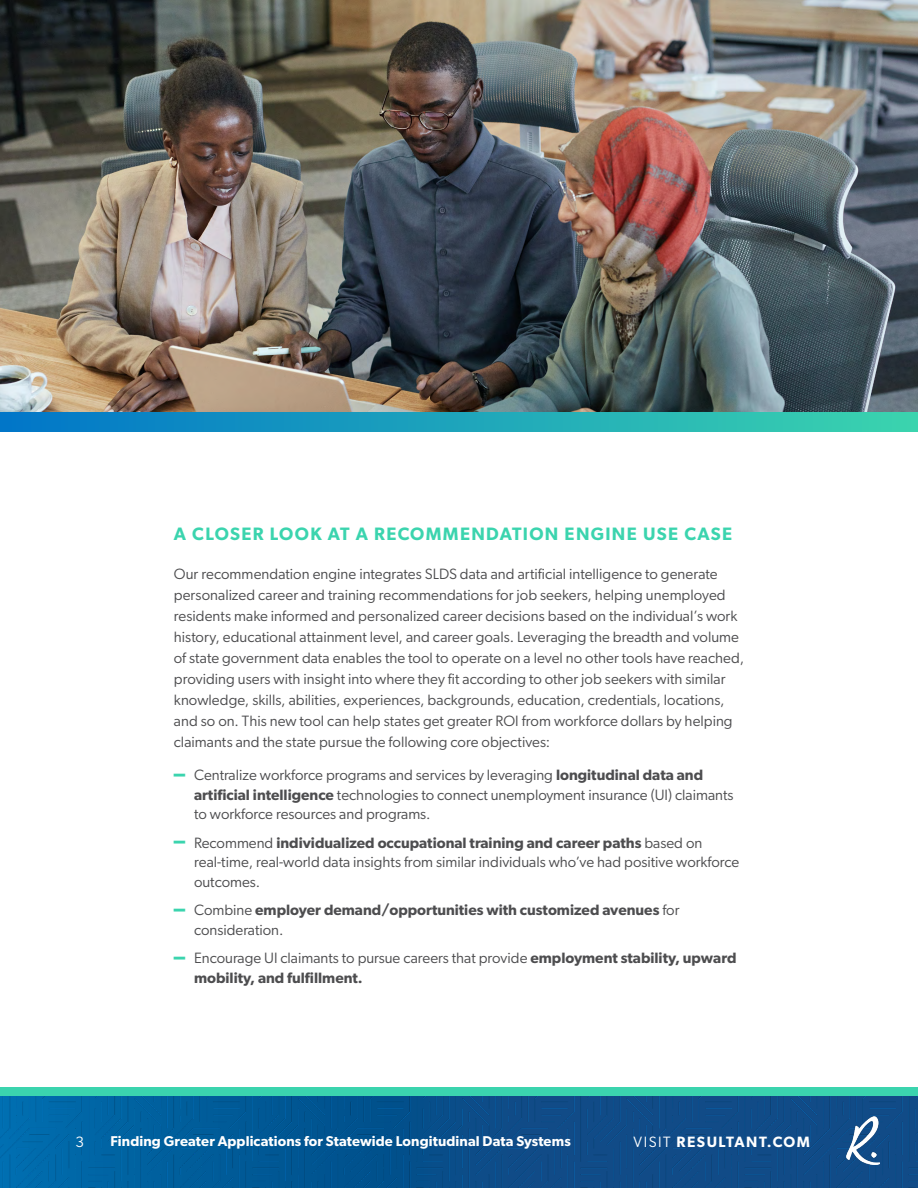
<style>
.page{position:relative;width:918px;height:1188px;background:#fff}
.page>*{position:absolute;margin:0;border:0;box-sizing:border-box;transform-origin:0 0}
.t1{font:600 18px "Gibson";letter-spacing:.075em;color:#3bd4ae}
.t2{font:15px/21px "Gibson";color:#4d4d4f}
.t3{font:600 15px/19.5px "Gibson";color:#4d4d4f}
.t4{font:600 15px "Gibson";letter-spacing:.1em;color:#fff}
.t5{font:15px "Gibson";color:#fff}
.t6{font:600 14.25px "Gibson";letter-spacing:.01em;color:#fff}
.s1{font-weight:800;color:#3bd4ae}
.s2{font-weight:600}
.s3{font-weight:400}
</style>
<div class="page">
<img style="left:0;top:1096px;width:918px;height:92px">
<div style="left:0;top:1088px;width:918px;height:8px;background:#3bd4ae"></div>
<img style="left:847px;top:1117px;width:33px;height:48px">
<img style="left:0;top:0;width:918px;height:412px">
<div style="left:0;top:413px;width:918px;height:19px;background:linear-gradient(to right,#0175c8,#3bd4ae)"></div>
<p class="t1" style="left:174px;top:523px;width:560px">A CLOSER LOOK AT A RECOMMENDATION ENGINE USE CASE</p>
<p class="t2" style="left:174px;top:563px;width:572px">Our recommendation engine integrates SLDS data and artificial intelligence to generate personalized career and training recommendations for job seekers, helping unemployed residents make informed and personalized career decisions based on the individual’s work history, educational attainment level, and career goals. Leveraging the breadth and volume of state government data enables the tool to operate on a level no other tools have reached, providing users with insight into where they fit according to other job seekers with similar knowledge, skills, abilities, experiences, backgrounds, education, credentials, locations, and so on. This new tool can help states get greater ROI from workforce dollars by helping claimants and the state pursue the following core objectives:</p>
<p class="t2" style="left:194px;top:765px;width:541px;line-height:19.5px;text-indent:-20px"><span class="s1">–</span> Centralize workforce programs and services by leveraging <span class="s2">longitudinal data and artificial intelligence</span> technologies to connect unemployment insurance (UI) claimants to workforce resources and programs.</p>
<p class="t2" style="left:194px;top:832px;width:547px;line-height:19.5px;text-indent:-20px"><span class="s1">–</span> Recommend <span class="s2">individualized occupational training and career paths</span> based on real-time, real-world data insights from similar individuals who’ve had positive workforce outcomes.</p>
<p class="t3" style="left:194px;top:900px;width:487px;text-indent:-20px"><span class="s1">–</span> <span class="s3">Combine</span> employer demand/opportunities with customized avenues <span class="s3">for consideration.</span></p>
<p class="t3" style="left:194px;top:948px;width:544px;text-indent:-20px"><span class="s1">–</span> <span class="s3">Encourage UI claimants to pursue careers that provide</span> employment stability, upward mobility, and fulfillment.</p>
<p class="t5" style="left:76px;top:1133px;width:10px">3</p>
<p class="t4" style="left:634px;top:1133px;width:178px"><span class="s3">VISIT</span> RESULTANT.COM</p>
<p class="t6" style="left:111px;top:1133px;width:462px">Finding Greater Applications for Statewide Longitudinal Data Systems</p>
</div>
